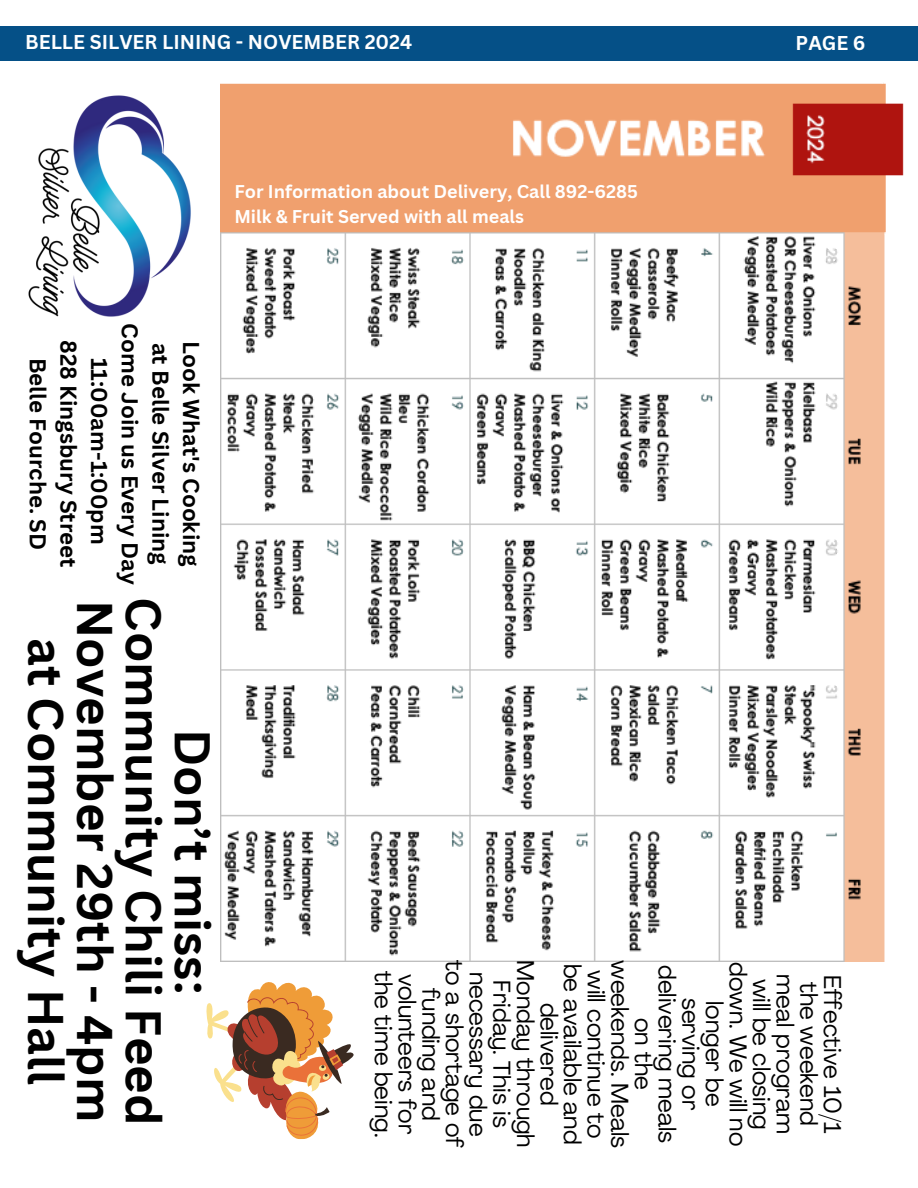
<style>
.page{position:relative;width:918px;height:1188px;background:#fff}
.page>*{position:absolute;margin:0;border:0;box-sizing:border-box;transform-origin:0 0}
.t1{font:700 48.9px/97.6px "Canva Sans";color:#000;text-align:center}
.t2{font:24px/23.7px "Agrandir";color:#000;text-align:center}
.t3{font:700 22.35px/30.8px "Canva Sans";color:#000;text-align:center}
.t4{font:700 19.5px "Canva Sans";color:#fff}
.t5{font:700 18px "Canva Sans";color:#fff}
</style>
<div class="page">
<div style="left:0;top:26px;width:918px;height:34px;background:#055087"></div>
<img style="left:28px;top:83px;width:193px;height:258px">
<img style="left:221px;top:83px;width:683px;height:879px">
<svg style="left:206px;top:982px;width:148px;height:158px"></svg>
<p class="t4" style="left:25px;top:28px;width:389px">BELLE SILVER LINING - NOVEMBER 2024</p>
<p class="t4" style="left:796px;top:29px;width:71px">PAGE 6</p>
<p class="t5" style="left:234px;top:179px;width:405px">For Information about Delivery, Call 892-6285</p>
<h2 class="t5" style="left:234px;top:203px;width:291px">Milk &amp; Fruit Served with all meals</h2>
<p class="t3" style="left:146px;top:323px;width:263px;rotate:90deg">Come Join us Every Day<br>11:00am-1:00pm<br>828 Kingsbury Street<br>Belle Fourche. SD</p>
<p class="t3" style="left:177px;top:343px;width:224px;rotate:90deg">at Belle Silver Lining</p>
<p class="t3" style="left:207px;top:341px;width:227px;rotate:90deg">Look What's Cooking</p>
<h3 class="t1" style="left:194px;top:597px;width:529px;rotate:90deg">Community Chili Feed at Community Hall</h3>
<h3 class="t1" style="left:243px;top:600px;width:524px;rotate:90deg">Don’t miss:<br>November 29th - 4pm</h3>
<h1 class="t2" style="left:842px;top:960px;width:189px;rotate:90deg">Effective 10/1 the weekend meal program will be closing down. We will no longer be serving or delivering meals on the weekends. Meals will continue to be available and delivered<br>Monday through<br>Friday. This is necessary due to a shortage of funding and volunteers for the time being.</h1>
</div>
